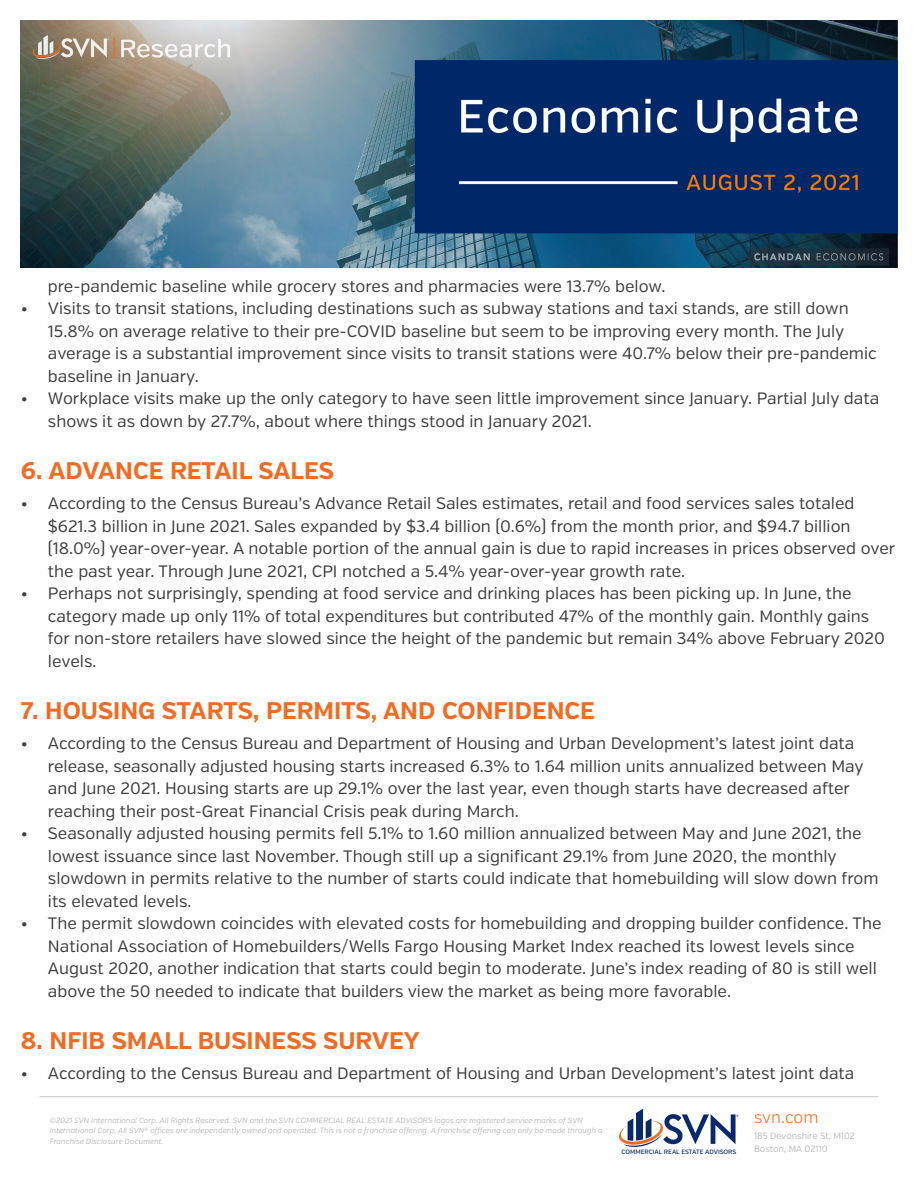
<style>
.page{position:relative;width:918px;height:1188px;background:#fff}
.page>*{position:absolute;margin:0;border:0;box-sizing:border-box;transform-origin:0 0}
.t1{font:700 24px "Verb";color:#f36a21}
.t2{font:16.5px/22.5px "Verb";color:#3e3e3f}
.t3{font:300 16.5px "Verb";letter-spacing:-.005em;color:#f36a21}
.t4{font:300 9px/13.5px "Verb";color:#a8a9ad}
.t5{font:italic 300 7.5px/10.5px "Verb";letter-spacing:.015em;color:#a8a9ad}
.t6{font:500 6.3px "Verb";color:#09286d}
</style>
<div class="page">
<hr style="left:40px;top:1096px;width:838px;height:1px;background:#c7c8ca">
<svg style="left:619px;top:1109px;width:120px;height:38px"></svg>
<img style="left:21px;top:21px;width:876px;height:247px">
<p class="t2" style="left:48px;top:275px;width:619px">pre-pandemic baseline while grocery stores and pharmacies were 13.7% below.</p>
<p class="t2" style="left:48px;top:298px;width:830px;text-indent:-27px">• Visits to transit stations, including destinations such as subway stations and taxi stands, are still down 15.8% on average relative to their pre-COVID baseline but seem to be improving every month. The July average is a substantial improvement since visits to transit stations were 40.7% below their pre-pandemic baseline in January.</p>
<p class="t2" style="left:48px;top:388px;width:833px;text-indent:-27px">• Workplace visits make up the only category to have seen little improvement since January. Partial July data shows it as down by 27.7%, about where things stood in January 2021.</p>
<p class="t1" style="left:21px;top:456px;width:315px">6. ADVANCE RETAIL SALES</p>
<p class="t2" style="left:48px;top:493px;width:849px;text-indent:-27px">• According to the Census Bureau’s Advance Retail Sales estimates, retail and food services sales totaled $621.3 billion in June 2021. Sales expanded by $3.4 billion (0.6%) from the month prior, and $94.7 billion (18.0%) year-over-year. A notable portion of the annual gain is due to rapid increases in prices observed over the past year. Through June 2021, CPI notched a 5.4% year-over-year growth rate.</p>
<p class="t2" style="left:48px;top:583px;width:839px;text-indent:-27px">• Perhaps not surprisingly, spending at food service and drinking places has been picking up. In June, the category made up only 11% of total expenditures but contributed 47% of the monthly gain. Monthly gains for non-store retailers have slowed since the height of the pandemic but remain 34% above February 2020 levels.</p>
<p class="t1" style="left:21px;top:696px;width:576px">7. HOUSING STARTS, PERMITS, AND CONFIDENCE</p>
<p class="t2" style="left:48px;top:733px;width:817px;text-indent:-27px">• According to the Census Bureau and Department of Housing and Urban Development’s latest joint data release, seasonally adjusted housing starts increased 6.3% to 1.64 million units annualized between May and June 2021. Housing starts are up 29.1% over the last year, even though starts have decreased after reaching their post-Great Financial Crisis peak during March.</p>
<p class="t2" style="left:48px;top:823px;width:832px;text-indent:-27px">• Seasonally adjusted housing permits fell 5.1% to 1.60 million annualized between May and June 2021, the lowest issuance since last November. Though still up a significant 29.1% from June 2020, the monthly slowdown in permits relative to the number of starts could indicate that homebuilding will slow down from its elevated levels.</p>
<p class="t2" style="left:48px;top:913px;width:835px;text-indent:-27px">• The permit slowdown coincides with elevated costs for homebuilding and dropping builder confidence. The National Association of Homebuilders/Wells Fargo Housing Market Index reached its lowest levels since August 2020, another indication that starts could begin to moderate. June’s index reading of 80 is still well above the 50 needed to indicate that builders view the market as being more favorable.</p>
<p class="t1" style="left:21px;top:1026px;width:400px">8. NFIB SMALL BUSINESS SURVEY</p>
<p class="t2" style="left:21px;top:1063px;width:835px">• According to the Census Bureau and Department of Housing and Urban Development’s latest joint data</p>
<p class="t5" style="left:50px;top:1115px;width:554px">©2021 SVN International Corp. All Rights Reserved. SVN and the SVN COMMERCIAL REAL ESTATE ADVISORS logos are registered service marks of SVN<br>International Corp. All SVN® offices are independently owned and operated. This is not a franchise offering. A franchise offering can only be made through a<br>Franchise Disclosure Document.</p>
<p class="t6" style="left:622px;top:1148px;width:116px">COMMERCIAL REAL ESTATE ADVISORS</p>
<p class="t3" style="left:754px;top:1107px;width:66px">svn.com</p>
<p class="t4" style="left:754px;top:1129px;width:102px">185 Devonshire St, M102<br>Boston, MA 02110</p>
</div>
